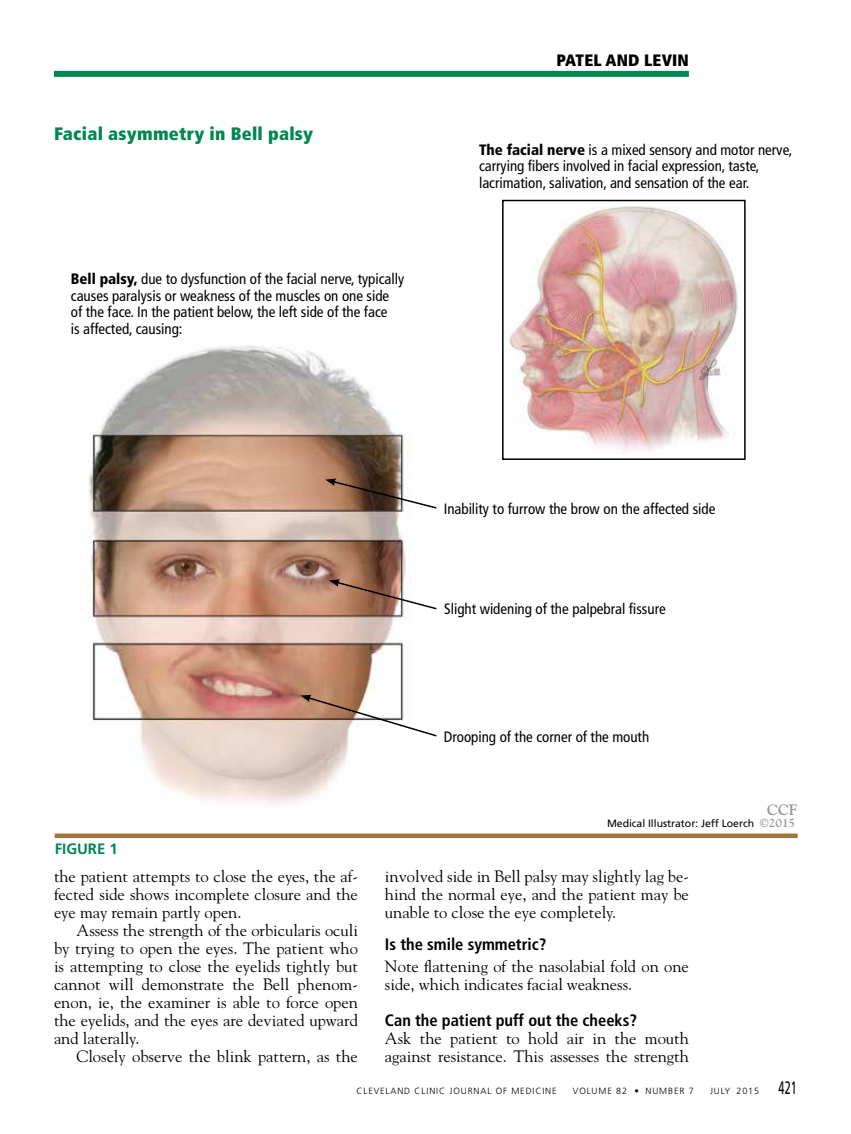
<style>
.page{position:relative;width:851px;height:1134px;background:#fff}
.page>*{position:absolute;margin:0;border:0;box-sizing:border-box;transform-origin:0 0}
.t1{font:900 condensed 18px "Frutiger LT Std";letter-spacing:.015em;color:#008752}
.t2{font:16.5px/18px "Goudy Std";color:#000;text-align:justify}
.t3{font:700 condensed 16.5px "Frutiger LT Std";color:#000}
.t4{font:900 condensed 16.5px "Frutiger LT Std";letter-spacing:.01em;color:#000}
.t5{font:condensed 15px/16.5px "Frutiger LT Std";color:#000}
.t6{font:700 15px "Frutiger LT Std";color:#008752}
.t7{font:700 15px "Goudy Std";color:#939598}
.t8{font:700 12px "Goudy Std";color:#939598}
.t9{font:10.5px "Frutiger LT Std";letter-spacing:-.005em;color:#000}
.t10{font:300 9px "Frutiger LT Std";letter-spacing:.1em;color:#000}
.s1{font-weight:900}
.s2{font-weight:400;font-size:18px}
</style>
<div class="page">
<div style="left:54px;top:71px;width:634px;height:6px;background:#008752"></div>
<img style="left:88px;top:345px;width:321px;height:459px">
<hr style="left:55px;top:834px;width:742px;height:4px;background:#a17739">
<img style="left:509px;top:206px;width:229px;height:245px">
<div style="left:502px;top:200px;width:243px;height:260px;border:2px solid #000"></div>
<svg style="left:325px;top:479px;width:112px;height:31px"></svg>
<svg style="left:329px;top:579px;width:108px;height:32px"></svg>
<svg style="left:300px;top:695px;width:137px;height:43px"></svg>
<p class="t1" style="left:54px;top:123px;width:261px">Facial asymmetry in Bell palsy</p>
<p class="t5" style="left:71px;top:271px;width:335px"><span class="s1">Bell palsy,</span> due to dysfunction of the facial nerve, typically causes paralysis or weakness of the muscles on one side of the face. In the patient below, the left side of the face<br>is affected, causing:</p>
<p class="t4" style="left:556px;top:51px;width:134px">PATEL AND LEVIN</p>
<p class="t5" style="left:479px;top:141px;width:315px"><span class="s1">The facial nerve</span> is a mixed sensory and motor nerve, carrying fibers involved in facial expression, taste, lacrimation, salivation, and sensation of the ear.</p>
<p class="t6" style="left:55px;top:840px;width:65px">FIGURE 1</p>
<p class="t5" style="left:444px;top:501px;width:273px">Inability to furrow the brow on the affected side</p>
<p class="t5" style="left:444px;top:601px;width:223px">Slight widening of the palpebral fissure</p>
<p class="t5" style="left:444px;top:729px;width:207px">Drooping of the corner of the mouth</p>
<p class="t7" style="left:767px;top:801px;width:31px">CCF</p>
<p class="t8" style="left:759px;top:815px;width:37px">©2015</p>
<p class="t9" style="left:607px;top:817px;width:148px">Medical Illustrator: Jeff Loerch</p>
<p class="t2" style="left:54px;top:867px;width:305px">the patient attempts to close the eyes, the af&shy;fected side shows incomplete closure and the eye may remain partly open.</p>
<p class="t2" style="left:54px;top:921px;width:305px;text-indent:23px">Assess the strength of the orbicularis oculi by trying to open the eyes. The patient who is attempting to close the eyelids tightly but cannot will demonstrate the Bell phenom&shy;enon, ie, the examiner is able to force open the eyelids, and the eyes are deviated upward and laterally.</p>
<p class="t2" style="left:77px;top:1048px;width:283px">Closely observe the blink pattern, as the</p>
<p class="t2" style="left:385px;top:867px;width:305px">involved side in Bell palsy may slightly lag be&shy;hind the normal eye, and the patient may be unable to close the eye completely.</p>
<p class="t3" style="left:385px;top:934px;width:163px">Is the smile symmetric?</p>
<p class="t2" style="left:385px;top:957px;width:305px">Note flattening of the nasolabial fold on one side, which indicates facial weakness.</p>
<p class="t3" style="left:385px;top:1011px;width:253px">Can the patient puff out the cheeks?</p>
<p class="t2" style="left:385px;top:1029px;width:305px">Ask the patient to hold air in the mouth against resistance. This assesses the strength</p>
<p class="t10" style="left:356px;top:1085px;width:202px">CLEVELAND CLINIC JOURNAL OF MEDICINE</p>
<p class="t10" style="left:573px;top:1085px;width:122px">VOLUME 82 • NUMBER 7</p>
<p class="t10" style="left:710px;top:1085px;width:88px">JULY 2015 <span class="s2">421</span></p>
</div>
